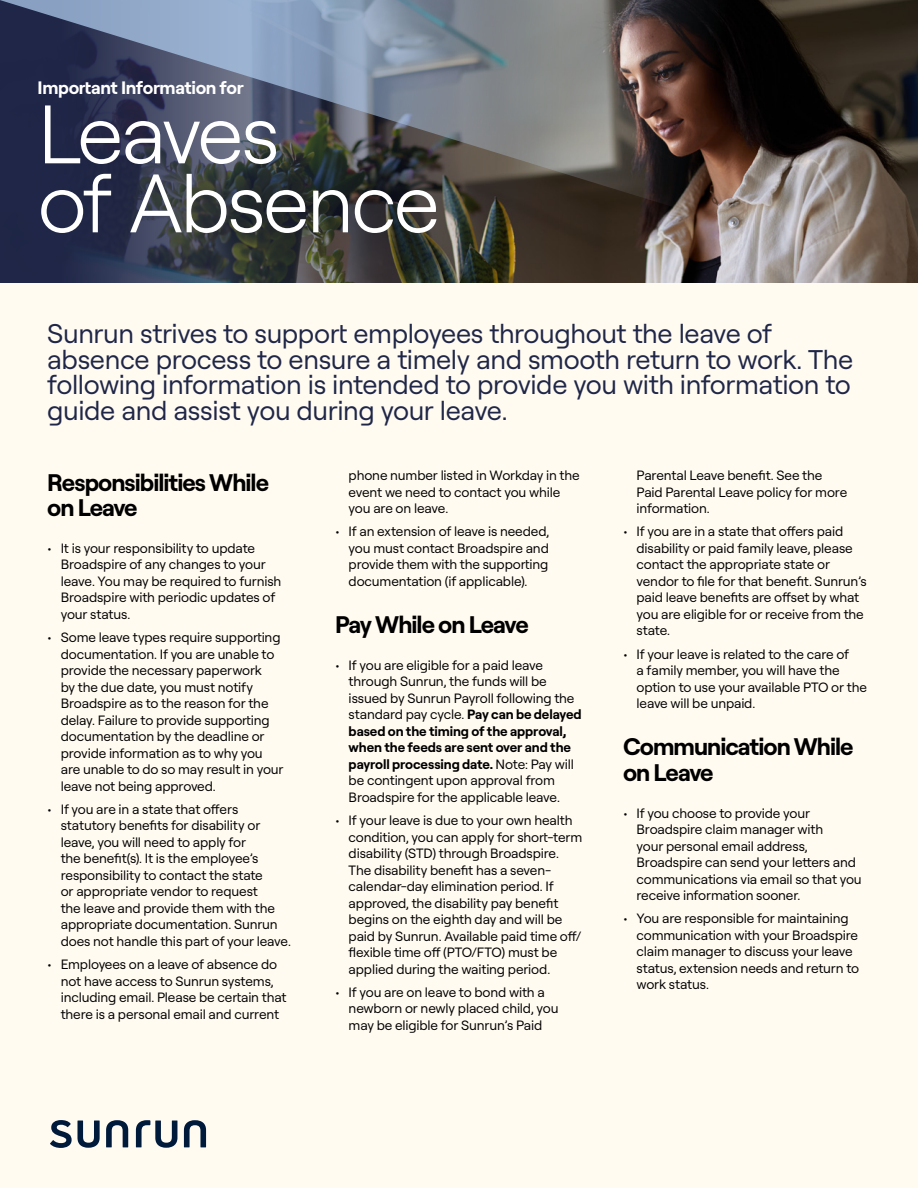
<style>
.page{position:relative;width:918px;height:1188px;background:#fff}
.page>*{position:absolute;margin:0;border:0;box-sizing:border-box;transform-origin:0 0}
.t1{font:300 82.65px/69px "Roobert";letter-spacing:-.035em;color:#fff}
.t2{font:27px/25.5px "Roobert";letter-spacing:-.015em;color:#1f2647}
.t3{font:700 24px/25.5px "Roobert";letter-spacing:-.04em;color:#000}
.t4{font:700 18px "Roobert";letter-spacing:-.02em;color:#fff}
.t5{font:13.5px/16.5px "Roobert";letter-spacing:-.01em;color:#000}
.s1{font-weight:700}
</style>
<div class="page">
<div style="left:0;top:282px;width:918px;height:906px;background:#fffbf1"></div>
<img style="left:0;top:0;width:918px;height:283px">
<svg style="left:50px;top:1120px;width:50px;height:28px"></svg>
<svg style="left:106px;top:1120px;width:22px;height:27px"></svg>
<svg style="left:184px;top:1120px;width:22px;height:27px"></svg>
<svg style="left:136px;top:1120px;width:41px;height:28px"></svg>
<h3 class="t4" style="left:38px;top:75px;width:208px">Important Information for</h3>
<h1 class="t1" style="left:38px;top:95px;width:404px">Leaves<br>of Absence</h1>
<h2 class="t2" style="left:47px;top:320px;width:808px">Sunrun strives to support employees throughout the leave of absence process to ensure a timely and smooth return to work. The following information is intended to provide you with information to guide and assist you during your leave.</h2>
<h3 class="t3" style="left:47px;top:468px;width:223px">Responsibilities While on Leave</h3>
<p class="t5" style="left:61px;top:539px;width:222px;text-indent:-14px">• It is your responsibility to update<br>Broadspire of any changes to your leave. You may be required to furnish<br>Broadspire with periodic updates of your status.</p>
<p class="t5" style="left:61px;top:628px;width:224px;text-indent:-14px">• Some leave types require supporting documentation. If you are unable to provide the necessary paperwork<br>by the due date, you must notify Broadspire as to the reason for the delay. Failure to provide supporting documentation by the deadline or provide information as to why you are unable to do so may result in your leave not being approved.</p>
<p class="t5" style="left:61px;top:800px;width:232px;text-indent:-14px">• If you are in a state that offers statutory benefits for disability or leave, you will need to apply for<br>the benefit(s). It is the employee’s responsibility to contact the state<br>or appropriate vendor to request<br>the leave and provide them with the appropriate documentation. Sunrun does not handle this part of your leave.</p>
<p class="t5" style="left:61px;top:955px;width:227px;text-indent:-14px">• Employees on a leave of absence do not have access to Sunrun systems, including email. Please be certain that there is a personal email and current</p>
<p class="t5" style="left:349px;top:466px;width:233px">phone number listed in Workday in the event we need to contact you while you are on leave.</p>
<p class="t5" style="left:349px;top:523px;width:202px;text-align:justify;text-indent:-14px">• If an extension of leave is needed, you must contact Broadspire and provide them with the supporting documentation (if applicable).</p>
<h3 class="t3" style="left:335px;top:610px;width:195px">Pay While on Leave</h3>
<p class="t5" style="left:349px;top:656px;width:235px;text-indent:-14px">• If you are eligible for a paid leave through Sunrun, the funds will be issued by Sunrun Payroll following the standard pay cycle. <span class="s1">Pay can be delayed based on the timing of the approval, when the feeds are sent over and the payroll processing date.</span> Note: Pay will be contingent upon approval from Broadspire for the applicable leave.</p>
<p class="t5" style="left:349px;top:811px;width:235px;text-indent:-14px">• If your leave is due to your own health condition, you can apply for short-term disability (STD) through Broadspire.<br>The disability benefit has a seven&shy;calendar-day elimination period. If approved, the disability pay benefit begins on the eighth day and will be paid by Sunrun. Available paid time off/ flexible time off (PTO/FTO) must be applied during the waiting period.</p>
<p class="t5" style="left:349px;top:983px;width:211px;text-indent:-14px">• If you are on leave to bond with a newborn or newly placed child, you may be eligible for Sunrun’s Paid</p>
<p class="t5" style="left:637px;top:466px;width:212px">Parental Leave benefit. See the<br>Paid Parental Leave policy for more information.</p>
<p class="t5" style="left:637px;top:523px;width:232px;text-indent:-14px">• If you are in a state that offers paid disability or paid family leave, please contact the appropriate state or vendor to file for that benefit. Sunrun’s paid leave benefits are offset by what you are eligible for or receive from the state.</p>
<p class="t5" style="left:637px;top:645px;width:232px;text-indent:-14px">• If your leave is related to the care of<br>a family member, you will have the option to use your available PTO or the leave will be unpaid.</p>
<h3 class="t3" style="left:623px;top:733px;width:232px">Communication While on Leave</h3>
<p class="t5" style="left:637px;top:804px;width:227px;text-indent:-14px">• If you choose to provide your<br>Broadspire claim manager with<br>your personal email address,<br>Broadspire can send your letters and communications via email so that you receive information sooner.</p>
<p class="t5" style="left:637px;top:910px;width:224px;text-indent:-14px">• You are responsible for maintaining communication with your Broadspire claim manager to discuss your leave status, extension needs and return to work status.</p>
</div>
